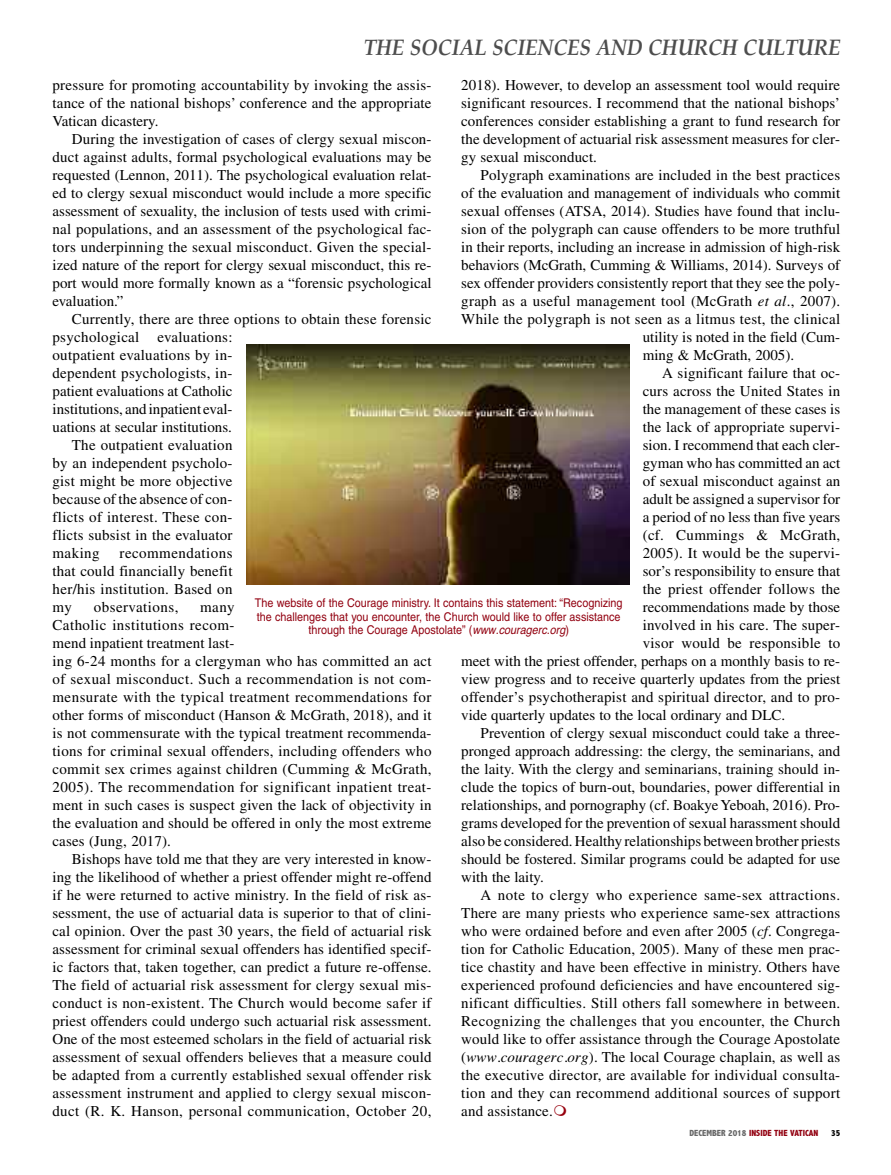
<style>
.page{position:relative;width:891px;height:1175px;background:#fff}
.page>*{position:absolute;margin:0;border:0;box-sizing:border-box;transform-origin:0 0}
.t1{font:italic 700 22.5px "Palatino";color:#4d4d4d;scale:.9 1}
.t2{font:15px/18px "Times";letter-spacing:.01em;color:#000;text-align:justify}
.t3{font:15px "Times";letter-spacing:.03em;color:#000}
.t4{font:12px/13.5px "Helvetica";color:#920010;text-align:center;scale:.9 1}
.t5{font:800 condensed 9px "Abadi";color:#920010}
.t6{font:800 condensed 9px "Abadi";color:#000}
.s1{font-style:italic}
.s2{color:#666}
</style>
<div class="page">
<img style="left:246px;top:344px;width:383px;height:241px">
<h1 class="t1" style="left:364px;top:34px;width:531px">THE SOCIAL SCIENCES AND CHURCH CULTURE</h1>
<p class="t2" style="left:53px;top:78px;width:381px">pressure for promoting accountability by invoking the assis&shy;tance of the national bishops’ conference and the appropriate Vatican dicastery.</p>
<p class="t2" style="left:53px;top:132px;width:381px;text-indent:19px">During the investigation of cases of clergy sexual miscon&shy;duct against adults, formal psychological evaluations may be requested (Lennon, 2011). The psychological evaluation relat&shy;ed to clergy sexual misconduct would include a more specific assessment of sexuality, the inclusion of tests used with crimi&shy;nal populations, and an assessment of the psychological fac&shy;tors underpinning the sexual misconduct. Given the special&shy;ized nature of the report for clergy sexual misconduct, this re&shy;port would more formally known as a “forensic psychological evaluation.”</p>
<p class="t2" style="left:72px;top:312px;width:361px">Currently, there are three options to obtain these forensic</p>
<p class="t2" style="left:53px;top:330px;width:182px">psychological evaluations:</p>
<p class="t2" style="left:53px;top:348px;width:182px">outpatient evaluations by in-</p>
<p class="t2" style="left:53px;top:366px;width:182px">dependent psychologists, in-</p>
<p class="t2" style="left:53px;top:384px;width:182px">patient evaluations at Catholic</p>
<p class="t2" style="left:53px;top:402px;width:182px">institutions, and inpatient eval-</p>
<p class="t2" style="left:53px;top:420px;width:181px">uations at secular institutions.</p>
<p class="t2" style="left:72px;top:438px;width:162px">The outpatient evaluation</p>
<p class="t2" style="left:53px;top:456px;width:182px">by an independent psycholo-</p>
<p class="t2" style="left:53px;top:474px;width:182px">gist might be more objective</p>
<p class="t2" style="left:53px;top:492px;width:182px">because ofthe absence of con-</p>
<p class="t2" style="left:53px;top:510px;width:182px">flicts of interest. These con-</p>
<p class="t2" style="left:53px;top:528px;width:182px">flicts subsist in the evaluator</p>
<p class="t2" style="left:53px;top:546px;width:49px">making</p>
<p class="t2" style="left:461px;top:78px;width:381px">2018). However, to develop an assessment tool would require significant resources. I recommend that the national bishops’ conferences consider establishing a grant to fund research for the development of actuarial risk assessment measures for cler&shy;gy sexual misconduct.</p>
<p class="t2" style="left:481px;top:168px;width:361px">Polygraph examinations are included in the best practices</p>
<p class="t2" style="left:461px;top:186px;width:381px">of the evaluation and management of individuals who commit</p>
<p class="t2" style="left:461px;top:204px;width:381px">sexual offenses (ATSA, 2014). Studies have found that inclu-</p>
<p class="t2" style="left:461px;top:222px;width:381px">sion of the polygraph can cause offenders to be more truthful</p>
<p class="t2" style="left:461px;top:240px;width:381px">in their reports, including an increase in admission of high-risk</p>
<p class="t2" style="left:461px;top:258px;width:381px">behaviors (McGrath, Cumming &amp; Williams, 2014). Surveys of</p>
<p class="t2" style="left:461px;top:276px;width:381px">sex offender providers consistently report that they see the poly-</p>
<p class="t2" style="left:461px;top:294px;width:381px">graph as a useful management tool (McGrath <span class="s1">et al</span>., 2007).</p>
<p class="t2" style="left:461px;top:312px;width:381px">While the polygraph is not seen as a litmus test, the clinical</p>
<p class="t2" style="left:643px;top:330px;width:199px">utility is noted in the field (Cum-</p>
<p class="t2" style="left:643px;top:348px;width:153px">ming &amp; McGrath, 2005).</p>
<p class="t2" style="left:662px;top:366px;width:180px">A significant failure that oc-</p>
<p class="t2" style="left:643px;top:384px;width:199px">curs across the United States in</p>
<p class="t2" style="left:643px;top:402px;width:199px">the management of these cases is</p>
<p class="t2" style="left:643px;top:420px;width:199px">the lack of appropriate supervi-</p>
<p class="t2" style="left:643px;top:438px;width:199px">sion. I recommend that each cler-</p>
<p class="t2" style="left:643px;top:456px;width:199px">gyman who has committed an act</p>
<p class="t2" style="left:643px;top:474px;width:199px">of sexual misconduct against an</p>
<p class="t2" style="left:643px;top:492px;width:199px">adult be assigned a supervisor for</p>
<p class="t2" style="left:643px;top:510px;width:199px">a period of no less than five years</p>
<p class="t2" style="left:643px;top:528px;width:199px">(cf. Cummings &amp; McGrath,</p>
<p class="t2" style="left:643px;top:546px;width:199px">2005). It would be the supervi-</p>
<p class="t2" style="left:643px;top:564px;width:199px">sor’s responsibility to ensure that</p>
<p class="t2" style="left:643px;top:582px;width:199px">the priest offender follows the</p>
<p class="t2" style="left:643px;top:600px;width:199px">recommendations made by those</p>
<p class="t2" style="left:643px;top:618px;width:199px">involved in his care. The super-</p>
<p class="t2" style="left:643px;top:636px;width:199px">visor would be responsible to</p>
<p class="t2" style="left:461px;top:654px;width:381px">meet with the priest offender, perhaps on a monthly basis to re-</p>
<p class="t2" style="left:461px;top:672px;width:381px">view progress and to receive quarterly updates from the priest</p>
<p class="t2" style="left:461px;top:690px;width:381px">offender’s psychotherapist and spiritual director, and to pro-</p>
<p class="t2" style="left:461px;top:708px;width:326px">vide quarterly updates to the local ordinary and DLC.</p>
<p class="t2" style="left:481px;top:726px;width:361px">Prevention of clergy sexual misconduct could take a three-</p>
<p class="t2" style="left:461px;top:744px;width:381px">pronged approach addressing: the clergy, the seminarians, and</p>
<p class="t2" style="left:461px;top:762px;width:381px">the laity. With the clergy and seminarians, training should in-</p>
<p class="t2" style="left:461px;top:780px;width:381px">clude the topics of burn-out, boundaries, power differential in</p>
<p class="t2" style="left:461px;top:798px;width:381px">relationships, and pornography (cf. BoakyeYeboah, 2016). Pro-</p>
<p class="t2" style="left:461px;top:816px;width:381px">grams developed for the prevention of sexual harassment should</p>
<p class="t2" style="left:461px;top:834px;width:381px">also be considered. Healthy relationships between brother priests</p>
<p class="t2" style="left:461px;top:852px;width:381px">should be fostered. Similar programs could be adapted for use</p>
<p class="t2" style="left:461px;top:870px;width:84px">with the laity.</p>
<p class="t3" style="left:481px;top:890px;width:361px">A note to clergy who experience same-sex attractions.</p>
<p class="t2" style="left:461px;top:906px;width:381px">There are many priests who experience same-sex attractions</p>
<p class="t2" style="left:461px;top:924px;width:381px">who were ordained before and even after 2005 (<span class="s1">cf</span>. Congrega-</p>
<p class="t2" style="left:461px;top:942px;width:381px">tion for Catholic Education, 2005). Many of these men prac-</p>
<p class="t2" style="left:461px;top:960px;width:381px">tice chastity and have been effective in ministry. Others have</p>
<p class="t2" style="left:461px;top:978px;width:381px">experienced profound deficiencies and have encountered sig-</p>
<p class="t2" style="left:461px;top:996px;width:381px">nificant difficulties. Still others fall somewhere in between.</p>
<p class="t2" style="left:461px;top:1014px;width:381px">Recognizing the challenges that you encounter, the Church</p>
<p class="t2" style="left:461px;top:1032px;width:381px">would like to offer assistance through the Courage Apostolate</p>
<p class="t2" style="left:461px;top:1050px;width:381px">(<span class="s1">www.couragerc.org</span>). The local Courage chaplain, as well as</p>
<p class="t2" style="left:461px;top:1068px;width:381px">the executive director, are available for individual consulta-</p>
<p class="t2" style="left:461px;top:1086px;width:381px">tion and they can recommend additional sources of support</p>
<p class="t2" style="left:461px;top:1104px;width:93px">and assistance.</p>
<p class="t2" style="left:53px;top:546px;width:182px;text-indent:67px">recommendations that could financially benefit her/his institution. Based on my</p>
<p class="t4" style="left:255px;top:597px;width:410px">The website of the Courage ministry. It contains this statement: “Recognizing the challenges that you encounter, the Church would like to offer assistance through the Courage Apostolate” (<span class="s1">www.couragerc.org</span>)</p>
<p class="t3" style="left:94px;top:602px;width:86px">observations,</p>
<p class="t2" style="left:53px;top:600px;width:381px;text-align:left;text-indent:148px">many<br>Catholic institutions recom-<br>mend inpatient treatment last-<br>ing 6-24 months for a clergyman who has committed an act of sexual misconduct. Such a recommendation is not com&shy;mensurate with the typical treatment recommendations for other forms of misconduct (Hanson &amp; McGrath, 2018), and it is not commensurate with the typical treatment recommenda&shy;tions for criminal sexual offenders, including offenders who commit sex crimes against children (Cumming &amp; McGrath, 2005). The recommendation for significant inpatient treat&shy;ment in such cases is suspect given the lack of objectivity in the evaluation and should be offered in only the most extreme cases (Jung, 2017).</p>
<p class="t2" style="left:52px;top:852px;width:381px;text-indent:19px">Bishops have told me that they are very interested in know&shy;ing the likelihood of whether a priest offender might re-offend if he were returned to active ministry. In the field of risk as&shy;sessment, the use of actuarial data is superior to that of clini&shy;cal opinion. Over the past 30 years, the field of actuarial risk assessment for criminal sexual offenders has identified specif&shy;ic factors that, taken together, can predict a future re-offense.<br>The field of actuarial risk assessment for clergy sexual mis&shy;conduct is non-existent. The Church would become safer if priest offenders could undergo such actuarial risk assessment.<br>One of the most esteemed scholars in the field of actuarial risk assessment of sexual offenders believes that a measure could be adapted from a currently established sexual offender risk assessment instrument and applied to clergy sexual miscon&shy;duct (R. K. Hanson, personal communication, October 20,</p>
<p class="t5" style="left:689px;top:1127px;width:131px"><span class="s2">DECEMBER 2018</span> INSIDE THE VATICAN</p>
<p class="t6" style="left:831px;top:1127px;width:11px">35</p>
</div>
